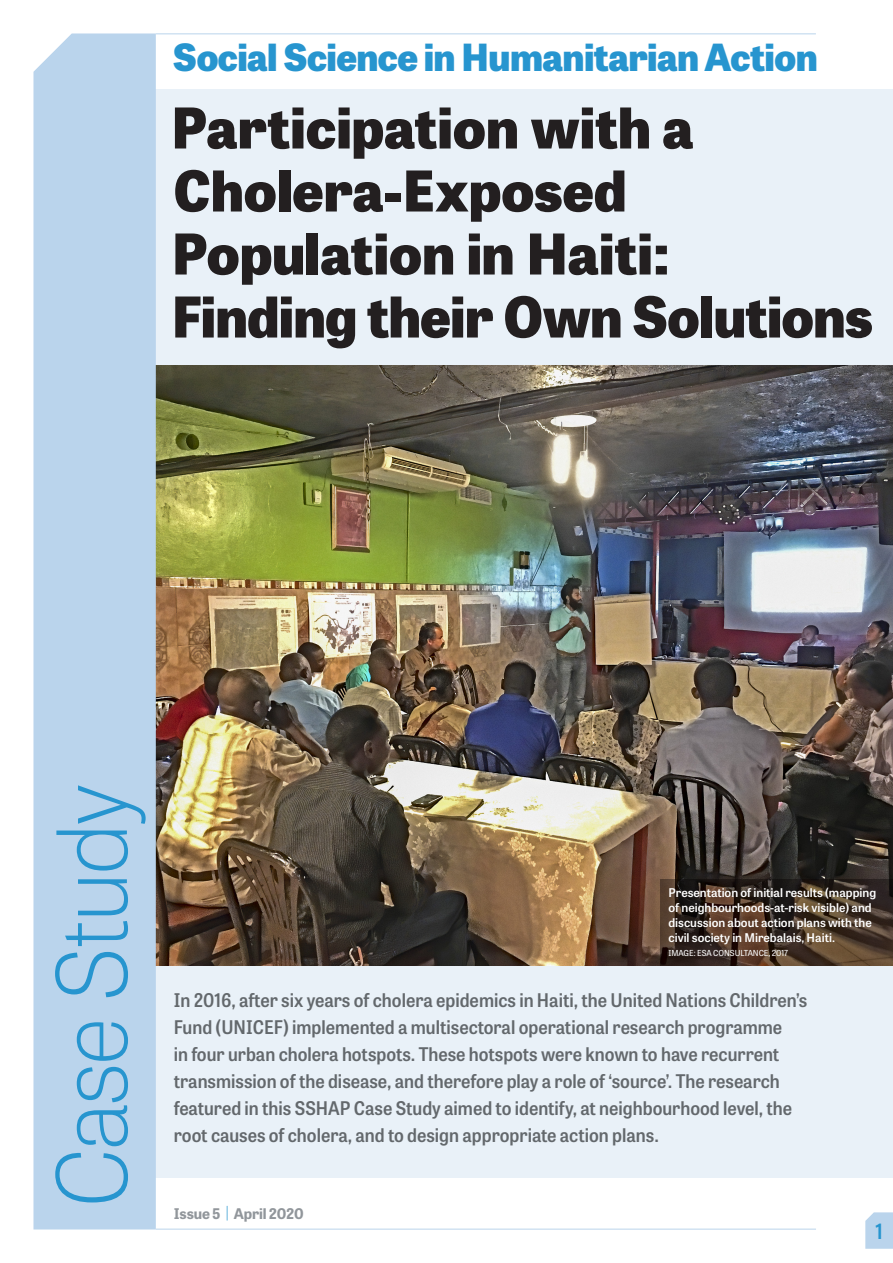
<style>
.page{position:relative;width:893px;height:1263px;background:#fff}
.page>*{position:absolute;margin:0;border:0;box-sizing:border-box;transform-origin:0 0}
.t1{font:100 96px "Tablet Gothic";letter-spacing:-.04em;color:#2795cf}
.t2{font:800 55.8px/63px "Tablet Gothic";letter-spacing:-.01em;color:#231f20}
.t3{font:800 37.35px "Tablet Gothic";letter-spacing:-.015em;color:#2795cf}
.t4{font:21px "Tablet Gothic Narrow Sb";color:#2795cf}
.t5{font:18.75px/27px "Tablet Gothic Narrow Sb";color:#63686c}
.t6{font:700 14.7px "Tablet Gothic";letter-spacing:-.01em;color:#91969b}
.t7{font:600 12px/15px "Tablet Gothic";color:#fff}
.t8{font:8.25px "Tablet Gothic";letter-spacing:-.005em;color:#fff}
.s1{font-weight:100;color:#2795cf}
</style>
<div class="page">
<svg style="left:865px;top:1212px;width:28px;height:37px"></svg>
<div style="left:156px;top:89px;width:737px;height:1089px;background:#e9f1f8"></div>
<img style="left:156px;top:366px;width:737px;height:599px">
<svg style="left:660px;top:879px;width:233px;height:86px"></svg>
<div style="left:33px;top:33px;width:123px;height:1196px;background:#bad4ec"></div>
<hr style="left:156px;top:33px;width:660px;height:1px;background:#bad4ec">
<hr style="left:156px;top:1229px;width:660px;height:1px;background:#bad4ec">
<h3 class="t3" style="left:173px;top:30px;width:646px">Social Science in Humanitarian Action</h3>
<h2 class="t2" style="left:171px;top:94px;width:704px">Participation with a<br>Cholera-Exposed<br>Population in Haiti:<br>Finding their Own Solutions</h2>
<h1 class="t1" style="left:27px;top:1208px;width:425px;rotate:-90deg">Case Study</h1>
<p class="t7" style="left:668px;top:885px;width:209px">Presentation of initial results (mapping of neighbourhoods-at-risk visible) and discussion about action plans with the civil society in Mirebalais, Haiti.</p>
<p class="t8" style="left:668px;top:947px;width:121px">IMAGE: ESA CONSULTANCE, 2017</p>
<p class="t5" style="left:174px;top:986px;width:635px">In 2016, after six years of cholera epidemics in Haiti, the United Nations Children’s Fund (UNICEF) implemented a multisectoral operational research programme<br>in four urban cholera hotspots. These hotspots were known to have recurrent transmission of the disease, and therefore play a role of ‘source’. The research featured in this SSHAP Case Study aimed to identify, at neighbourhood level, the root causes of cholera, and to design appropriate action plans.</p>
<p class="t6" style="left:174px;top:1203px;width:131px">Issue 5 <span class="s1">|</span> April 2020</p>
<p class="t4" style="left:875px;top:1216px;width:9px">1</p>
</div>
